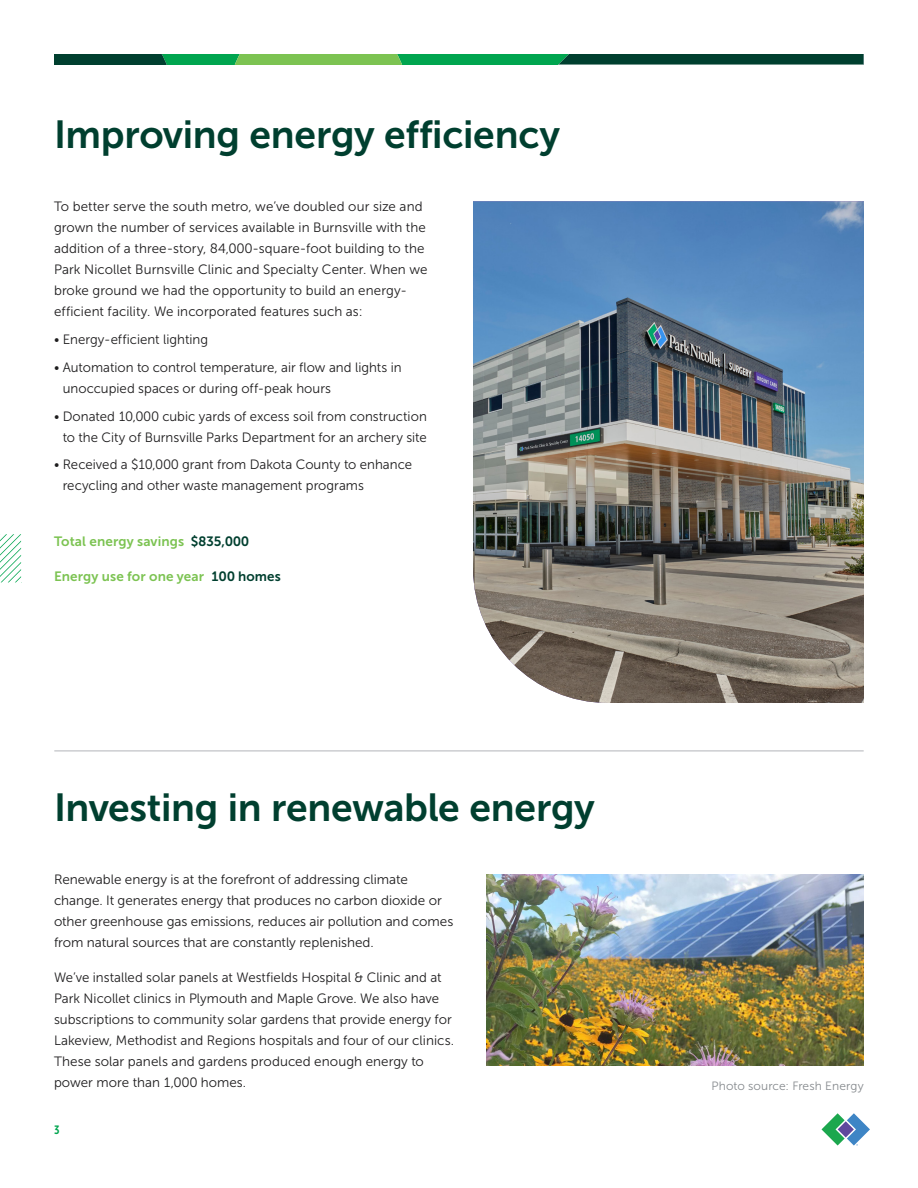
<style>
.page{position:relative;width:918px;height:1188px;background:#fff}
.page>*{position:absolute;margin:0;border:0;box-sizing:border-box;transform-origin:0 0}
.FLYER_H1__Header{font:39px "Museo Sans 700";letter-spacing:-.01em;color:#003f2f}
.OE_Body{font:13.5px/21px "Museo Sans 300";color:#1e1d1e}
.OE_Body-2{font:13.5px "Museo Sans 700";letter-spacing:.01em;color:#7cc352}
.Legal_Job{font:12px "Museo Sans 300";letter-spacing:.01em;color:#868a8e}
.t1{font:12px "Museo Sans Cond 700";color:#00a54f}
.s1{color:#003f2f}
</style>
<div class="page">
<svg style="left:54px;top:54px;width:810px;height:11px;background:#1d7a42"></svg>
<svg style="left:822px;top:1113px;width:48px;height:33px"></svg>
<hr style="left:54px;top:751px;width:810px;height:1px;background:#b2b5b9">
<img style="left:473px;top:201px;width:391px;height:502px">
<svg style="left:0;top:534px;width:21px;height:48px"></svg>
<img style="left:486px;top:874px;width:378px;height:192px">
<p class="FLYER_H1__Header" style="left:54px;top:113px;width:508px">Improving energy efficiency</p>
<p class="OE_Body" style="left:54px;top:196px;width:375px">To better serve the south metro, we’ve doubled our size and grown the number of services available in Burnsville with the addition of a three-story, 84,000-square-foot building to the Park Nicollet Burnsville Clinic and Specialty Center. When we broke ground we had the opportunity to build an energy&shy;efficient facility. We incorporated features such as:</p>
<p class="OE_Body" style="left:54px;top:329px;width:156px">• Energy-efficient lighting</p>
<p class="OE_Body" style="left:63px;top:357px;width:341px;text-indent:-9px">• Automation to control temperature, air flow and lights in unoccupied spaces or during off-peak hours</p>
<p class="OE_Body" style="left:54px;top:406px;width:374px;text-align:right">• Donated 10,000 cubic yards of excess soil from construction to the City of Burnsville Parks Department for an archery site</p>
<p class="OE_Body" style="left:63px;top:454px;width:351px;text-indent:-9px">• Received a $10,000 grant from Dakota County to enhance recycling and other waste management programs</p>
<p class="OE_Body-2" style="left:54px;top:534px;width:197px">Total energy savings <span class="s1">$835,000</span></p>
<p class="OE_Body-2" style="left:54px;top:568px;width:228px">Energy use for one year <span class="s1">100 homes</span></p>
<p class="FLYER_H1__Header" style="left:54px;top:785px;width:542px">Investing in renewable energy</p>
<p class="OE_Body" style="left:54px;top:869px;width:401px">Renewable energy is at the forefront of addressing climate change. It generates energy that produces no carbon dioxide or other greenhouse gas emissions, reduces air pollution and comes from natural sources that are constantly replenished.</p>
<p class="OE_Body" style="left:54px;top:967px;width:402px">We’ve installed solar panels at Westfields Hospital &amp; Clinic and at Park Nicollet clinics in Plymouth and Maple Grove. We also have subscriptions to community solar gardens that provide energy for Lakeview, Methodist and Regions hospitals and four of our clinics.<br>These solar panels and gardens produced enough energy to power more than 1,000 homes.</p>
<p class="t1" style="left:54px;top:1123px;width:7px">3</p>
<p class="Legal_Job" style="left:711px;top:1079px;width:154px">Photo source: Fresh Energy</p>
</div>
